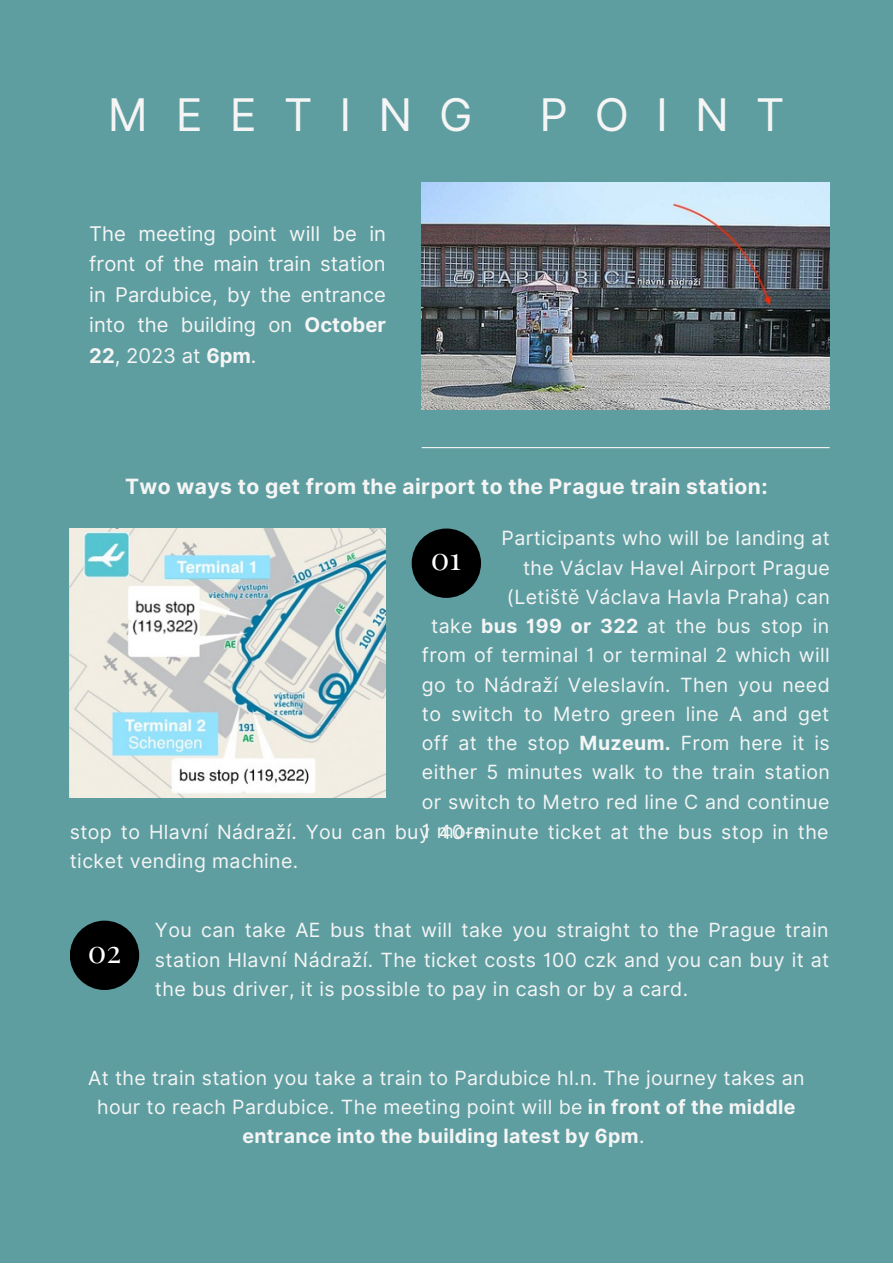
<style>
.page{position:relative;width:893px;height:1264px;background:#fff}
.page>*{position:absolute;margin:0;border:0;box-sizing:border-box;transform-origin:0 0}
.t1{font:45px "Inter";letter-spacing:.6em;color:#f5f5f5}
.t2{font:31.05px "Playfair Display";color:#fff}
.t3{font:700 21px "Inter";letter-spacing:.02em;color:#f5f5f5}
.t4{font:20.25px/30.3px "Inter";color:#f5f5f5;text-align:justify}
.t5{font:19.5px/29.2px "Inter";letter-spacing:.02em;color:#f5f5f5;text-align:center}
.s1{font-weight:700}
</style>
<div class="page">
<div style="left:0;top:0;width:892px;height:1262px;background:#5f9ea0"></div>
<hr style="left:422px;top:447px;width:407px;height:1px;background:#f5f5f5">
<img style="left:70px;top:528px;width:316px;height:269px">
<img style="left:421px;top:182px;width:408px;height:227px">
<div style="left:411px;top:528px;width:70px;height:70px;background:#000;border-radius:50%"></div>
<div style="left:70px;top:920px;width:69px;height:70px;background:#000;border-radius:50%"></div>
<p class="t1" style="left:108px;top:88px;width:366px">MEETING</p>
<p class="t1" style="left:539px;top:88px;width:247px">POINT</p>
<p class="t4" style="left:89px;top:218px;width:298px">The meeting point will be in front of the main train station in Pardubice, by the entrance into the building on <span class="s1">October 22</span>, 2023 at <span class="s1">6pm</span>.</p>
<p class="t3" style="left:125px;top:474px;width:644px">Two ways to get from the airport to the Prague train station:</p>
<p class="t5" style="left:501px;top:523px;width:330px">Participants who will be landing at</p>
<p class="t5" style="left:523px;top:553px;width:308px">the Václav Havel Airport Prague</p>
<p class="t5" style="left:507px;top:582px;width:324px">(Letiště Václava Havla Praha) can</p>
<p class="t5" style="left:422px;top:611px;width:409px">take <span class="s1">bus 199 or 322</span> at the bus stop in from of terminal 1 or terminal 2 which will go to Nádraží Veleslavín. Then you need to switch to Metro green line A and get off at the stop <span class="s1">Muzeum.</span> From here it is either 5 minutes walk to the train station or switch to Metro red line C and continue</p>
<p class="t5" style="left:70px;top:816px;width:361px">stop to Hlavní Nádraží. You can buy</p>
<p class="t2" style="left:431px;top:536px;width:32px">01</p>
<p class="t5" style="left:422px;top:816px;width:408px">1 mo-minute ticket at the bus stop in the</p>
<p class="t5" style="left:439px;top:816px;width:48px">40re</p>
<p class="t5" style="left:70px;top:846px;width:230px">ticket vending machine.</p>
<p class="t2" style="left:88px;top:929px;width:35px">02</p>
<p class="t5" style="left:155px;top:915px;width:675px;text-align:justify">You can take AE bus that will take you straight to the Prague train station Hlavní Nádraží. The ticket costs 100 czk and you can buy it at the bus driver, it is possible to pay in cash or by a card.</p>
<p class="t5" style="left:88px;top:1062px;width:717px">At the train station you take a train to Pardubice hl.n. The journey takes an hour to reach Pardubice. The meeting point will be <span class="s1">in front of the middle entrance into the building latest by 6pm</span>.</p>
</div>
